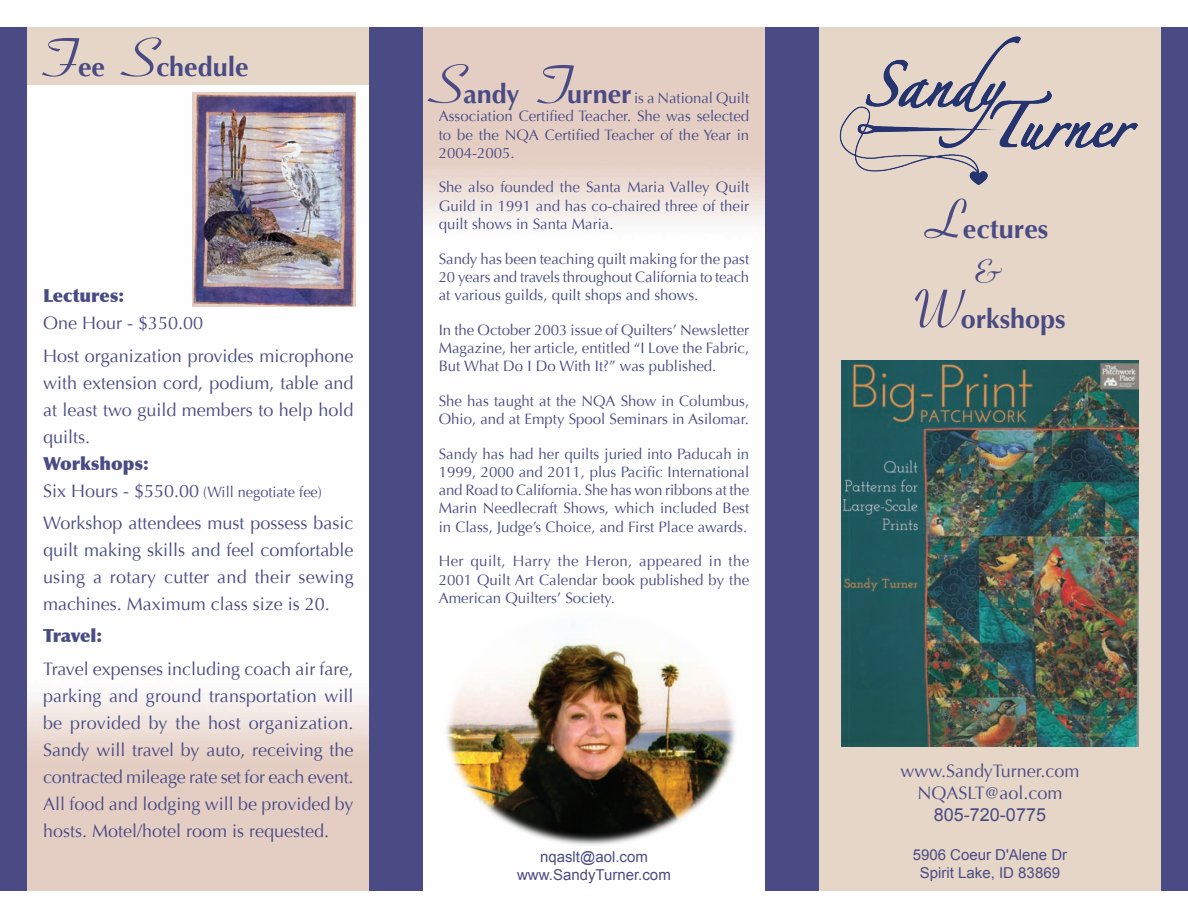
<style>
.page{position:relative;width:1188px;height:918px;background:#fff}
.page>*{position:absolute;margin:0;border:0;box-sizing:border-box;transform-origin:0 0}
.t1{font:700 36px "Ribbon 131 BT";color:#4a4b84}
.t2{font:700 27px "Optima";color:#4a4b84}
.t3{font:18px/27px "Optima";color:#4a4b84;text-align:justify}
.t4{font:900 18px "Optima";color:#4a4b84}
.t5{font:18px "Arial";color:#4a4b84}
.t6{font:15px/18.3px "Optima";color:#4a4b84;text-align:justify}
.t7{font:15px/18px "Arial";color:#4a4b84;text-align:center}
.s1{font-family:"Ribbon 131 BT";font-size:54px}
.s2{font-size:18px}
</style>
<div class="page">
<div style="left:820px;top:28px;width:340px;height:862px;background:#e6d6c8"></div>
<img style="left:842px;top:360px;width:296px;height:386px">
<div style="left:819px;top:27px;width:342px;height:864px;border:2px solid #e6d6c8"></div>
<div style="left:765px;top:27px;width:54px;height:864px;background:#4a4b84"></div>
<div style="left:27px;top:27px;width:342px;height:57px;background:#e6d6c8"></div>
<div style="left:369px;top:27px;width:54px;height:864px;background:#4a4b84"></div>
<img style="left:445px;top:613px;width:292px;height:233px">
<img style="left:839px;top:36px;width:299px;height:149px">
<div style="left:0;top:27px;width:27px;height:864px;background:#4a4b84"></div>
<div style="left:1161px;top:27px;width:27px;height:864px;background:#4a4b84"></div>
<img style="left:192px;top:93px;width:164px;height:214px">
<h2 class="t2" style="left:48px;top:52px;width:203px"><span class="s1">F</span>ee <span class="s1">S</span>chedule</h2>
<p class="t4" style="left:43px;top:285px;width:83px">Lectures:</p>
<p class="t3" style="left:43px;top:307px;width:312px;line-height:32.4px">One Hour - $350.00<br>Host organization provides microphone</p>
<p class="t3" style="left:43px;top:369px;width:312px">with extension cord, podium, table and at least two guild members to help hold quilts.</p>
<p class="t4" style="left:43px;top:452px;width:107px">Workshops:</p>
<p class="t6" style="left:43px;top:483px;width:280px"><span class="s2">Six Hours - $550.00</span> (Will negotiate fee)</p>
<p class="t3" style="left:43px;top:510px;width:312px">Workshop attendees must possess basic quilt making skills and feel comfortable using a rotary cutter and their sewing machines. Maximum class size is 20.</p>
<p class="t4" style="left:43px;top:625px;width:60px">Travel:</p>
<p class="t3" style="left:43px;top:655px;width:312px">Travel expenses including coach air fare, parking and ground transportation will be provided by the host organization.<br>Sandy will travel by auto, receiving the contracted mileage rate set for each event.<br>All food and lodging will be provided by hosts. Motel/hotel room is requested.</p>
<h2 class="t2" style="left:435px;top:78px;width:199px"><span class="s1">S</span>andy <span class="s1">T</span>urner</h2>
<p class="t6" style="left:439px;top:89px;width:312px;text-indent:195px">is a National Quilt Association Certified Teacher. She was selected to be the NQA Certified Teacher of the Year in 2004-2005.</p>
<p class="t6" style="left:439px;top:178px;width:312px">She also founded the Santa Maria Valley Quilt Guild in 1991 and has co-chaired three of their quilt shows in Santa Maria.</p>
<p class="t6" style="left:439px;top:250px;width:312px">Sandy has been teaching quilt making for the past 20 years and travels throughout California to teach at various guilds, quilt shops and shows.</p>
<p class="t6" style="left:439px;top:321px;width:312px">In the October 2003 issue of Quilters’ Newsletter Magazine, her article, entitled “I Love the Fabric, But What Do I Do With It?” was published.</p>
<p class="t6" style="left:439px;top:392px;width:312px">She has taught at the NQA Show in Columbus,<br>Ohio, and at Empty Spool Seminars in Asilomar.</p>
<p class="t6" style="left:439px;top:445px;width:312px">Sandy has had her quilts juried into Paducah in 1999, 2000 and 2011, plus Pacific International and Road to California. She has won ribbons at the Marin Needlecraft Shows, which included Best in Class, Judge’s Choice, and First Place awards.</p>
<p class="t6" style="left:439px;top:552px;width:312px">Her quilt, Harry the Heron, appeared in the 2001 Quilt Art Calendar book published by the American Quilters’ Society.</p>
<p class="t7" style="left:517px;top:848px;width:155px">nqaslt@aol.com www.SandyTurner.com</p>
<h2 class="t2" style="left:932px;top:213px;width:118px"><span class="s1">L</span>ectures</h2>
<h1 class="t1" style="left:976px;top:249px;width:29px">&amp;</h1>
<h2 class="t2" style="left:914px;top:303px;width:153px"><span class="s1">W</span>orkshops</h2>
<p class="t3" style="left:900px;top:761px;width:181px;line-height:21.6px;text-align:center">www.SandyTurner.com<br>NQASLT@aol.com</p>
<p class="t5" style="left:934px;top:802px;width:114px">805-720-0775</p>
<p class="t7" style="left:913px;top:846px;width:156px">5906 Coeur D'Alene Dr<br>Spirit Lake, ID 83869</p>
</div>
